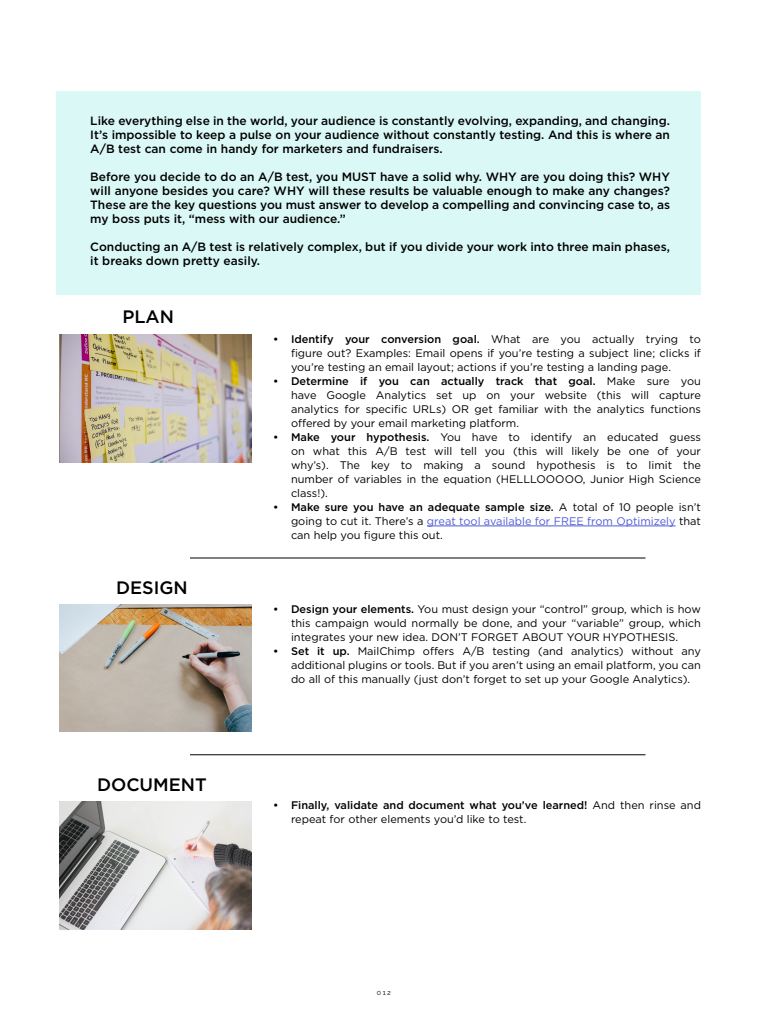
<style>
.page{position:relative;width:768px;height:1024px;background:#fff}
.page>*{position:absolute;margin:0;border:0;box-sizing:border-box;transform-origin:0 0}
.t1{font:500 18px "Gotham";color:#000}
.Body_Text{font:500 12px/14px "Gotham";color:#000;text-align:justify}
.t2{font:11px/14px "Gotham";color:#000;text-align:justify}
.Page_Number_Running{font:7px "Raleway";color:#000}
.s1{font-weight:500}
.s2{color:#4f5cd6}
</style>
<div class="page">
<div style="left:56px;top:91px;width:645px;height:204px;background:#daf8f5"></div>
<hr style="left:427px;top:526px;width:249px;height:1px;background:#4f5cd6">
<img style="left:59px;top:335px;width:193px;height:128px">
<hr style="left:190px;top:558px;width:456px;height:1px;background:#000">
<hr style="left:190px;top:755px;width:456px;height:1px;background:#000">
<img style="left:59px;top:604px;width:193px;height:127px">
<img style="left:59px;top:801px;width:193px;height:128px">
<p class="Body_Text" style="left:90px;top:113px;width:581px">Like everything else in the world, your audience is constantly evolving, expanding, and changing.<br>It’s impossible to keep a pulse on your audience without constantly testing. And this is where an A/B test can come in handy for marketers and fundraisers.</p>
<p class="Body_Text" style="left:90px;top:169px;width:581px">Before you decide to do an A/B test, you MUST have a solid why. WHY are you doing this? WHY will anyone besides you care? WHY will these results be valuable enough to make any changes?<br>These are the key questions you must answer to develop a compelling and convincing case to, as my boss puts it, “mess with our audience.”</p>
<p class="Body_Text" style="left:90px;top:239px;width:581px">Conducting an A/B test is relatively complex, but if you divide your work into three main phases, it breaks down pretty easily.</p>
<p class="t1" style="left:122px;top:305px;width:53px">PLAN</p>
<p class="t1" style="left:116px;top:575px;width:73px">DESIGN</p>
<p class="t1" style="left:97px;top:773px;width:111px">DOCUMENT</p>
<p class="t2" style="left:291px;top:332px;width:412px;text-indent:-18px"><span class="s1">• Identify your conversion goal.</span> What are you actually trying to figure out? Examples: Email opens if you’re testing a subject line; clicks if you’re testing an email layout; actions if you’re testing a landing page.</p>
<p class="t2" style="left:291px;top:374px;width:412px;text-indent:-18px"><span class="s1">• Determine if you can actually track that goal.</span> Make sure you have Google Analytics set up on your website (this will capture analytics for specific URLs) OR get familiar with the analytics functions offered by your email marketing platform.</p>
<p class="t2" style="left:291px;top:430px;width:412px;text-indent:-18px"><span class="s1">• Make your hypothesis.</span> You have to identify an educated guess on what this A/B test will tell you (this will likely be one of your why’s). The key to making a sound hypothesis is to limit the number of variables in the equation (HELLLOOOOO, Junior High Science class!).</p>
<p class="t2" style="left:291px;top:500px;width:411px;text-indent:-18px"><span class="s1">• Make sure you have an adequate sample size.</span> A total of 10 people isn’t going to cut it. There’s a <span class="s2">great tool available for FREE from Optimizely</span> that can help you figure this out.</p>
<p class="t2" style="left:291px;top:602px;width:412px;text-indent:-18px"><span class="s1">• Design your elements.</span> You must design your “control” group, which is how this campaign would normally be done, and your “variable” group, which integrates your new idea. DON’T FORGET ABOUT YOUR HYPOTHESIS.</p>
<p class="t2" style="left:291px;top:644px;width:411px;text-indent:-18px"><span class="s1">• Set it up.</span> MailChimp offers A/B testing (and analytics) without any additional plugins or tools. But if you aren’t using an email platform, you can do all of this manually (just don’t forget to set up your Google Analytics).</p>
<p class="t2" style="left:291px;top:798px;width:412px;text-indent:-18px"><span class="s1">• Finally, validate and document what you’ve learned!</span> And then rinse and repeat for other elements you’d like to test.</p>
<p class="Page_Number_Running" style="left:377px;top:988px;width:16px">012</p>
</div>
